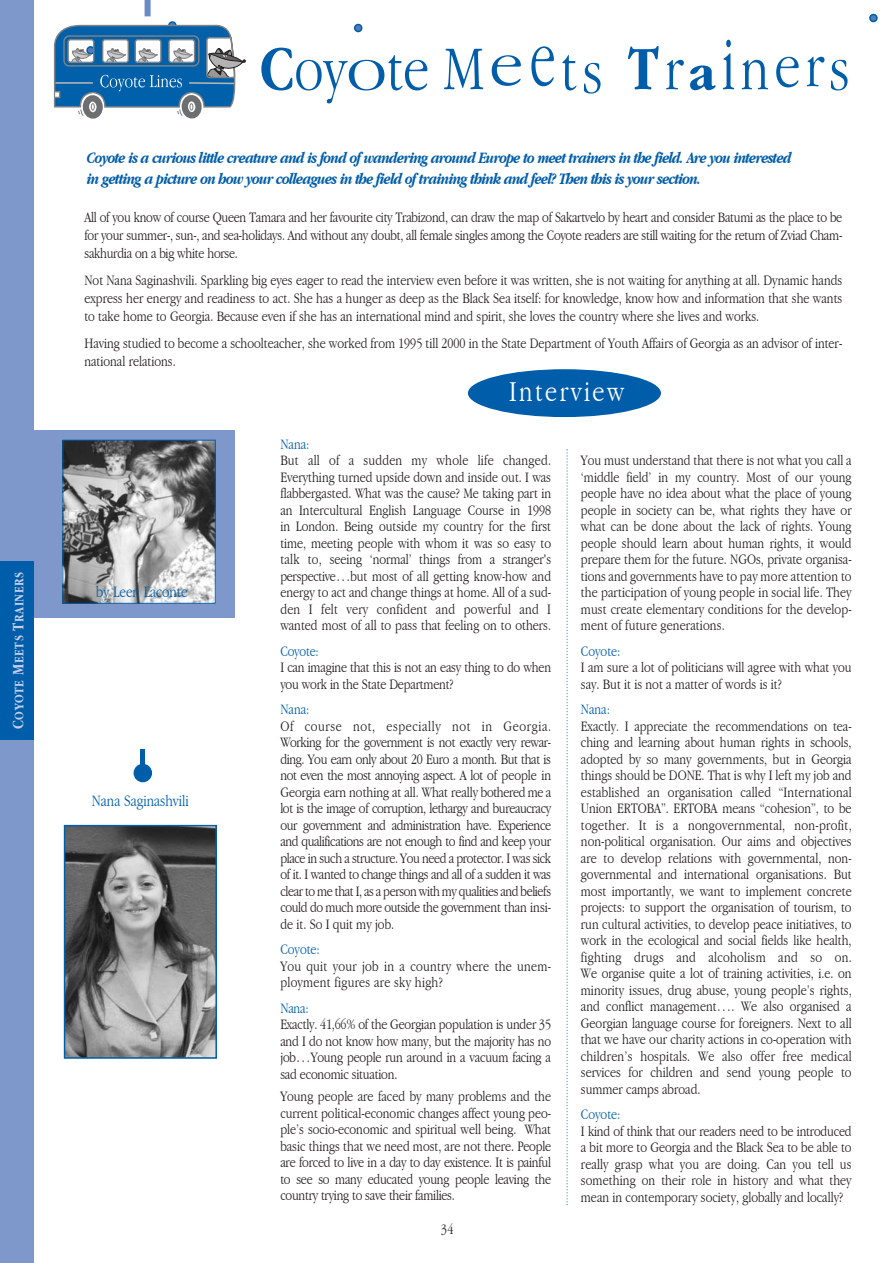
<style>
.page{position:relative;width:893px;height:1263px;background:#fff}
.page>*{position:absolute;margin:0;border:0;box-sizing:border-box;transform-origin:0 0}
.t1{font:300 condensed 64.2px "Garamond";letter-spacing:.08em;color:#005daa}
.t2{font:300 condensed 30px "Garamond";letter-spacing:.08em;color:#fff}
.t3{font:italic 700 condensed 16.5px/21px "Garamond";letter-spacing:-.045em;color:#005daa}
.t4{font:300 condensed 16.5px "Garamond";color:#005daa}
.t5{font:300 condensed 15px/16.5px "Garamond";color:#231f20;text-align:justify}
.t6{font:300 condensed 15px "Garamond";color:#005daa}
.t7{font:700 condensed 13.5px "Garamond";letter-spacing:.045em;color:#c6cfe9}
.s1{font-size:16.5px}
.s2{font-weight:700}
.s3{font-size:83.55px}
.s4{font-weight:700;font-size:51.45px}
.s5{font-size:78.9px}
</style>
<div class="page">
<div style="left:22px;top:430px;width:212px;height:187px;background:#7f98cc"></div>
<div style="left:0;top:0;width:34px;height:1263px;background:#7f98cc"></div>
<div style="left:0;top:561px;width:34px;height:179px;background:#005daa"></div>
<svg style="left:354px;top:24px;width:8px;height:8px"></svg>
<svg style="left:869px;top:14px;width:8px;height:8px"></svg>
<svg style="left:566px;top:449px;width:2px;height:756px"></svg>
<svg style="left:53px;top:21px;width:193px;height:98px"></svg>
<div style="left:468px;top:369px;width:193px;height:48px;background:#005daa;border-radius:50%"></div>
<div style="left:144px;top:0;width:6px;height:16px;background:#6a8ac4"></div>
<img style="left:67px;top:828px;width:147px;height:228px">
<div style="left:64px;top:825px;width:153px;height:234px;border:2px solid #005daa"></div>
<img style="left:64px;top:442px;width:150px;height:160px">
<div style="left:62px;top:440px;width:154px;height:164px;border:1px solid #005daa"></div>
<div style="left:133px;top:764px;width:19px;height:18px;background:#005daa;border-radius:50%"></div>
<div style="left:140px;top:749px;width:5px;height:20px;background:#005daa"></div>
<p class="t7" style="left:12px;top:729px;width:159px;rotate:-90deg"><span class="s1">C</span>OYOTE <span class="s1">M</span>EETS <span class="s1">T</span>RAINERS</p>
<h1 class="t1" style="left:260px;top:33px;width:591px"><span class="s2">C</span>oyote Me<span class="s3">e</span>ts <span class="s2">T</span>r<span class="s4">a</span><span class="s5">i</span>ners</h1>
<p class="t3" style="left:87px;top:147px;width:706px">Coyote is a curious little creature and is fond of wandering around Europe to meet trainers in the field. Are you interested in getting a picture on how your colleagues in the field of training think and feel? Then this is your section.</p>
<p class="t5" style="left:84px;top:208px;width:759px;line-height:18px">All of you know of course Queen Tamara and her favourite city Trabizond, can draw the map of Sakartvelo by heart and consider Batumi as the place to be for your summer-, sun-, and sea-holidays. And without any doubt, all female singles among the Coyote readers are still waiting for the return of Zviad Cham&shy;sakhurdia on a big white horse.</p>
<p class="t5" style="left:84px;top:271px;width:759px;line-height:18px">Not Nana Saginashvili. Sparkling big eyes eager to read the interview even before it was written, she is not waiting for anything at all. Dynamic hands express her energy and readiness to act. She has a hunger as deep as the Black Sea itself: for knowledge, know how and information that she wants to take home to Georgia. Because even if she has an international mind and spirit, she loves the country where she lives and works.</p>
<p class="t5" style="left:84px;top:334px;width:759px;line-height:18px">Having studied to become a schoolteacher, she worked from 1995 till 2000 in the State Department of Youth Affairs of Georgia as an advisor of inter&shy;national relations.</p>
<p class="t4" style="left:96px;top:583px;width:93px">by Leen Laconte</p>
<p class="t4" style="left:92px;top:791px;width:98px">Nana Saginashvili</p>
<h2 class="t2" style="left:509px;top:375px;width:116px">Interview</h2>
<p class="t6" style="left:280px;top:436px;width:31px">Nana:</p>
<p class="t5" style="left:280px;top:452px;width:272px">But all of a sudden my whole life changed.<br>Everything turned upside down and inside out. I was flabbergasted. What was the cause? Me taking part in an Intercultural English Language Course in 1998 in London. Being outside my country for the first time, meeting people with whom it was so easy to talk to, seeing ‘normal’ things from a stranger's perspective…but most of all getting know-how and energy to act and change things at home. All of a sud&shy;den I felt very confident and powerful and I wanted most of all to pass that feeling on to others.</p>
<p class="t6" style="left:280px;top:643px;width:40px">Coyote:</p>
<p class="t5" style="left:280px;top:659px;width:272px">I can imagine that this is not an easy thing to do when you work in the State Department?</p>
<p class="t6" style="left:280px;top:701px;width:31px">Nana:</p>
<p class="t5" style="left:280px;top:718px;width:272px">Of course not, especially not in Georgia.<br>Working for the government is not exactly very rewar&shy;ding. You earn only about 20 Euro a month. But that is not even the most annoying aspect. A lot of people in Georgia earn nothing at all. What really bothered me a lot is the image of corruption, lethargy and bureaucracy our government and administration have. Experience and qualifications are not enough to find and keep your place in such a structure. You need a protector. I was sick of it. I wanted to change things and all of a sudden it was clear to me that I, as a person with my qualities and beliefs could do much more outside the government than insi&shy;de it. So I quit my job.</p>
<p class="t6" style="left:280px;top:941px;width:41px">Coyote:</p>
<p class="t5" style="left:280px;top:958px;width:272px">You quit your job in a country where the unem&shy;ployment figures are sky high?</p>
<p class="t6" style="left:280px;top:1000px;width:30px">Nana:</p>
<p class="t5" style="left:280px;top:1016px;width:272px">Exactly. 41,66% of the Georgian population is under 35 and I do not know how many, but the majority has no job…Young people run around in a vacuum facing a sad economic situation.</p>
<p class="t5" style="left:280px;top:1088px;width:272px">Young people are faced by many problems and the current political-economic changes affect young peo&shy;ple’s socio-economic and spiritual well being. What basic things that we need most, are not there. People are forced to live in a day to day existence. It is painful to see so many educated young people leaving the country trying to save their families.</p>
<p class="t5" style="left:441px;top:1221px;width:14px">34</p>
<p class="t5" style="left:581px;top:452px;width:272px">You must understand that there is not what you call a ‘middle field’ in my country. Most of our young people have no idea about what the place of young people in society can be, what rights they have or what can be done about the lack of rights. Young people should learn about human rights, it would prepare them for the future. NGOs, private organisa&shy;tions and governments have to pay more attention to the participation of young people in social life. They must create elementary conditions for the develop&shy;ment of future generations.</p>
<p class="t6" style="left:581px;top:643px;width:41px">Coyote:</p>
<p class="t5" style="left:581px;top:659px;width:272px">I am sure a lot of politicians will agree with what you say. But it is not a matter of words is it?</p>
<p class="t6" style="left:581px;top:701px;width:31px">Nana:</p>
<p class="t5" style="left:581px;top:718px;width:272px">Exactly. I appreciate the recommendations on tea&shy;ching and learning about human rights in schools, adopted by so many governments, but in Georgia things should be DONE. That is why I left my job and established an organisation called “International Union ERTOBA”. ERTOBA means “cohesion”, to be together. It is a nongovernmental, non-profit, non-political organisation. Our aims and objectives are to develop relations with governmental, non&shy;governmental and international organisations. But most importantly, we want to implement concrete projects: to support the organisation of tourism, to run cultural activities, to develop peace initiatives, to work in the ecological and social fields like health, fighting drugs and alcoholism and so on.<br>We organise quite a lot of training activities, i.e. on minority issues, drug abuse, young people’s rights, and conflict management…. We also organised a Georgian language course for foreigners. Next to all that we have our charity actions in co-operation with children’s hospitals. We also offer free medical services for children and send young people to summer camps abroad.</p>
<p class="t6" style="left:581px;top:1106px;width:41px">Coyote:</p>
<p class="t5" style="left:581px;top:1123px;width:272px">I kind of think that our readers need to be introduced a bit more to Georgia and the Black Sea to be able to really grasp what you are doing. Can you tell us something on their role in history and what they mean in contemporary society, globally and locally?</p>
</div>
